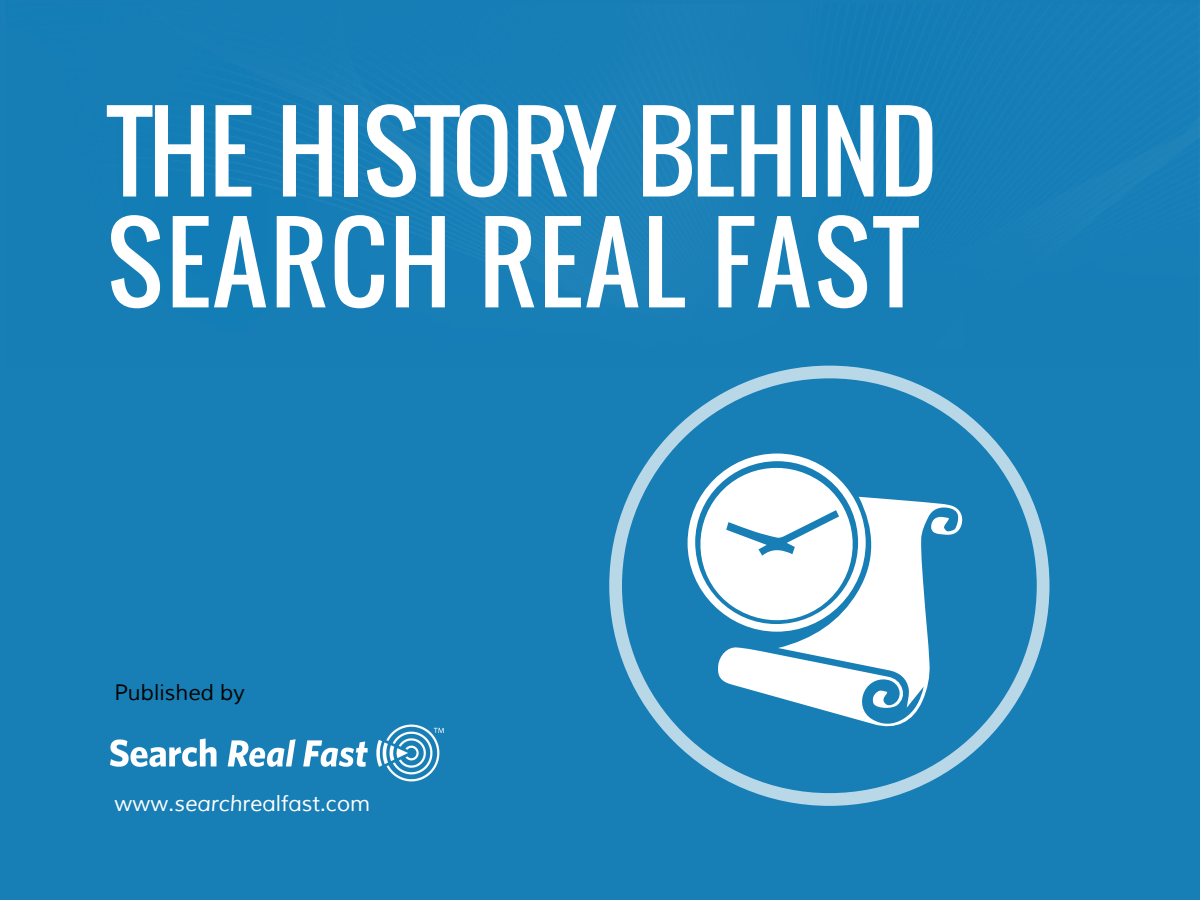
<style>
.page{position:relative;width:1200px;height:900px;background:#177eb6}
.page>*{position:absolute;margin:0;border:0;box-sizing:border-box;transform-origin:0 0}
.t1{font:104.4px "Oswald";letter-spacing:-.02em;color:#fff}
.t2{font:104.4px "Oswald";letter-spacing:.03em;color:#fff}
.t3{font:21.75px "Muli";color:#fff}
.t4{font:21.75px "Muli";color:#040503}
.s1{font-style:italic}
</style>
<div class="page">
<div style="left:609px;top:366px;width:441px;height:440px;border:13px solid #fff;border-radius:50%"></div>
<svg style="left:718px;top:497px;width:245px;height:230px;fill:#fff"></svg>
<svg style="left:687px;top:453px;width:179px;height:179px"></svg>
<img style="left:111px;top:724px;width:332px;height:58px">
<h1 class="t1" style="left:107px;top:73px;width:832px">THE HISTORY BEHIND</h1>
<h1 class="t2" style="left:107px;top:184px;width:813px">SEARCH REAL FAST</h1>
<p class="t4" style="left:114px;top:680px;width:132px">Published by</p>
<p class="t3" style="left:114px;top:790px;width:257px">www.<span class="s1">search</span>realfast.com</p>
</div>
